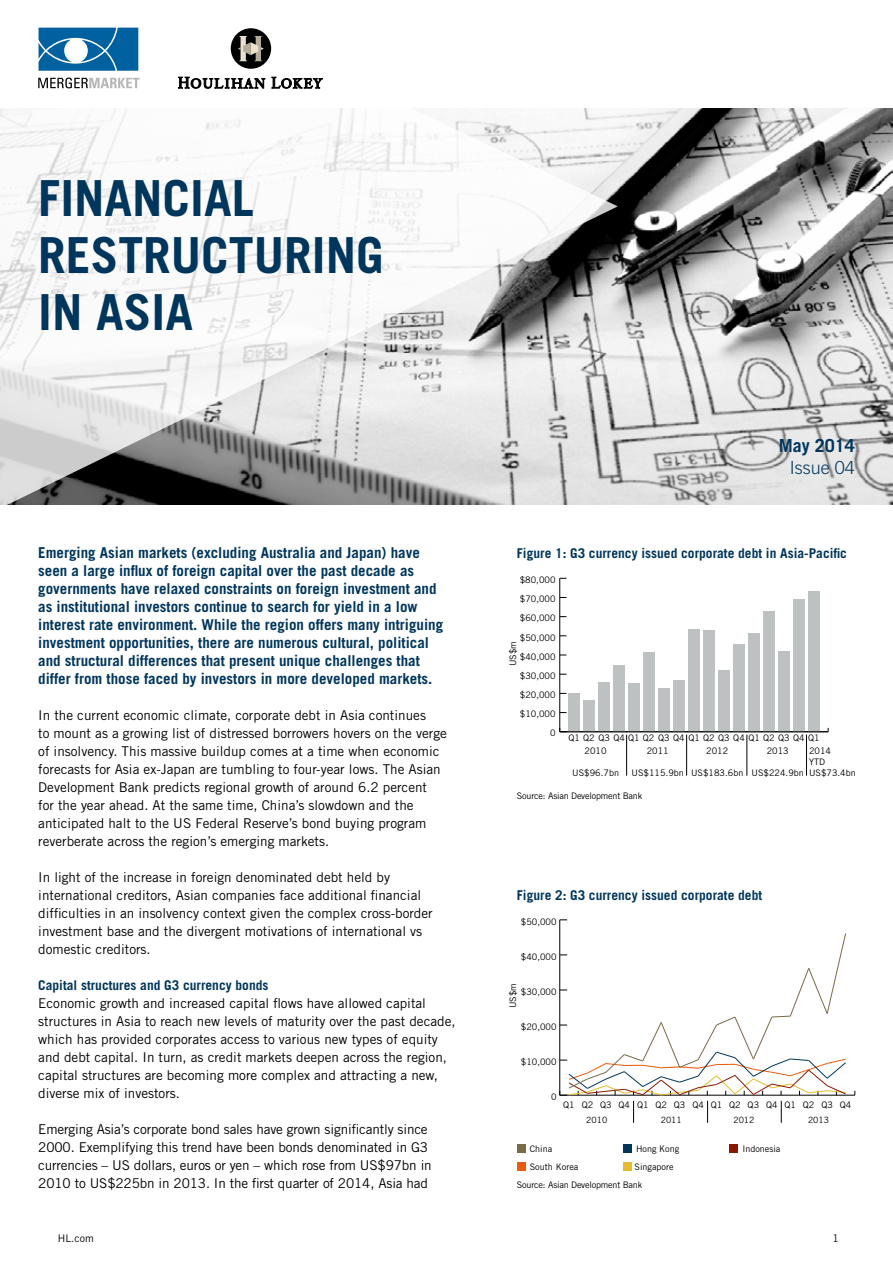
<style>
.page{position:relative;width:893px;height:1263px;background:#fff}
.page>*{position:absolute;margin:0;border:0;box-sizing:border-box;transform-origin:0 0}
.t1{font:700 49.65px/57px "Trade Gothic LT Std";color:#00365c}
.t2{font:700 18px "Trade Gothic LT Std";color:#00365c}
.t3{font:300 18px "Trade Gothic LT Std";color:#00365c}
.t4{font:700 15px/18px "Trade Gothic LT Std";color:#00365c}
.t5{font:13.5px/18px "Trade Gothic LT Std";color:#000}
.t6{font:700 13.5px "Trade Gothic LT Std";color:#00365c}
.t7{font:10.5px "Trade Gothic LT Std";color:#000}
.t8{font:9px/10.8px "Trade Gothic LT Std";color:#000}
.t9{font:9px "Trade Gothic LT Std";letter-spacing:-.02em;color:#000}
.t10{font:8.7px "Trade Gothic LT Std";color:#000}
</style>
<div class="page">
<svg style="left:178px;top:77px;width:87px;height:11px"></svg>
<svg style="left:272px;top:77px;width:51px;height:11px"></svg>
<div style="left:231px;top:28px;width:40px;height:41px;background:#000;border-radius:50%"></div>
<svg style="left:238px;top:36px;width:26px;height:25px"></svg>
<svg style="left:39px;top:28px;width:99px;height:43px;background:#2d7db1"></svg>
<svg style="left:38px;top:78px;width:102px;height:10px"></svg>
<img style="left:618px;top:108px;width:275px;height:396px">
<svg style="left:0;top:108px;width:618px;height:397px;fill:#f3f3f3"></svg>
<hr style="left:559px;top:578px;width:1px;height:154px;background:#000">
<div style="left:808px;top:591px;width:12px;height:141px;background:#bec1c2"></div>
<div style="left:793px;top:599px;width:12px;height:133px;background:#bec1c2"></div>
<div style="left:778px;top:651px;width:12px;height:81px;background:#bec1c2"></div>
<div style="left:763px;top:611px;width:12px;height:121px;background:#bec1c2"></div>
<div style="left:748px;top:633px;width:12px;height:99px;background:#bec1c2"></div>
<div style="left:733px;top:645px;width:12px;height:87px;background:#bec1c2"></div>
<div style="left:718px;top:671px;width:12px;height:61px;background:#bec1c2"></div>
<div style="left:703px;top:630px;width:12px;height:102px;background:#bec1c2"></div>
<div style="left:688px;top:629px;width:12px;height:103px;background:#bec1c2"></div>
<div style="left:673px;top:680px;width:12px;height:52px;background:#bec1c2"></div>
<div style="left:658px;top:688px;width:12px;height:44px;background:#bec1c2"></div>
<div style="left:643px;top:653px;width:12px;height:79px;background:#bec1c2"></div>
<div style="left:628px;top:684px;width:12px;height:48px;background:#bec1c2"></div>
<div style="left:613px;top:665px;width:12px;height:67px;background:#bec1c2"></div>
<div style="left:598px;top:682px;width:12px;height:50px;background:#bec1c2"></div>
<div style="left:583px;top:701px;width:12px;height:31px;background:#bec1c2"></div>
<div style="left:568px;top:693px;width:12px;height:39px;background:#bec1c2"></div>
<hr style="left:560px;top:731px;width:268px;height:1px;background:#000">
<hr style="left:626px;top:735px;width:1px;height:41px;background:#000">
<hr style="left:686px;top:735px;width:1px;height:41px;background:#000">
<hr style="left:747px;top:735px;width:1px;height:41px;background:#000">
<hr style="left:806px;top:735px;width:1px;height:41px;background:#000">
<div style="left:517px;top:1144px;width:8px;height:8px;background:#796a48"></div>
<div style="left:623px;top:1144px;width:8px;height:8px;background:#00365c"></div>
<div style="left:730px;top:1144px;width:8px;height:8px;background:#8a1702"></div>
<div style="left:517px;top:1162px;width:8px;height:8px;background:#ea5b0b"></div>
<div style="left:623px;top:1162px;width:8px;height:8px;background:#e8ba2f"></div>
<hr style="left:560px;top:1095px;width:295px;height:1px;background:#000">
<hr style="left:559px;top:920px;width:1px;height:175px;background:#000">
<svg style="left:559px;top:933px;width:287px;height:190px"></svg>
<h1 class="t1" style="left:38px;top:169px;width:347px">Financial restructuring in asia</h1>
<p class="t4" style="left:38px;top:543px;width:407px">Emerging Asian markets (excluding Australia and Japan) have seen a large influx of foreign capital over the past decade as governments have relaxed constraints on foreign investment and as institutional investors continue to search for yield in a low interest rate environment. While the region offers many intriguing investment opportunities, there are numerous cultural, political and structural differences that present unique challenges that differ from those faced by investors in more developed markets.</p>
<p class="t5" style="left:38px;top:706px;width:410px">In the current economic climate, corporate debt in Asia continues<br>to mount as a growing list of distressed borrowers hovers on the verge of insolvency. This massive buildup comes at a time when economic forecasts for Asia ex-Japan are tumbling to four-year lows. The Asian Development Bank predicts regional growth of around 6.2 percent<br>for the year ahead. At the same time, China’s slowdown and the anticipated halt to the US Federal Reserve’s bond buying program reverberate across the region’s emerging markets.</p>
<p class="t5" style="left:38px;top:868px;width:396px">In light of the increase in foreign denominated debt held by international creditors, Asian companies face additional financial difficulties in an insolvency context given the complex cross-border investment base and the divergent motivations of international vs domestic creditors.</p>
<p class="t6" style="left:38px;top:977px;width:232px">Capital structures and G3 currency bonds</p>
<p class="t5" style="left:38px;top:994px;width:419px">Economic growth and increased capital flows have allowed capital structures in Asia to reach new levels of maturity over the past decade, which has provided corporates access to various new types of equity and debt capital. In turn, as credit markets deepen across the region, capital structures are becoming more complex and attracting a new, diverse mix of investors.</p>
<p class="t5" style="left:38px;top:1120px;width:395px">Emerging Asia’s corporate bond sales have grown significantly since 2000. Exemplifying this trend have been bonds denominated in G3 currencies – US dollars, euros or yen – which rose from US$97bn in 2010 to US$225bn in 2013. In the first quarter of 2014, Asia had</p>
<h2 class="t2" style="left:779px;top:435px;width:78px">May 2014</h2>
<h2 class="t3" style="left:790px;top:457px;width:67px">Issue 04</h2>
<p class="t6" style="left:517px;top:545px;width:332px">Figure 1: G3 currency issued corporate debt in Asia-Pacific</p>
<p class="t8" style="left:520px;top:574px;width:37px">$80,000</p>
<p class="t8" style="left:520px;top:593px;width:37px">$70,000</p>
<p class="t8" style="left:520px;top:613px;width:37px">$60,000</p>
<p class="t8" style="left:520px;top:632px;width:37px">$50,000</p>
<p class="t8" style="left:507px;top:666px;width:26px;rotate:-90deg">US$m</p>
<p class="t8" style="left:520px;top:651px;width:37px">$40,000</p>
<p class="t8" style="left:520px;top:670px;width:37px">$30,000</p>
<p class="t8" style="left:520px;top:689px;width:37px">$20,000</p>
<p class="t8" style="left:520px;top:708px;width:37px">$10,000</p>
<p class="t8" style="left:550px;top:728px;width:7px">0</p>
<p class="t8" style="left:585px;top:732px;width:236px;line-height:12.6px;text-indent:-16px">Q1 Q2 Q3 Q4 Q1 Q2 Q3 Q4 Q1 Q2 Q3 Q4 Q1 Q2 Q3 Q4 Q1<br>2010</p>
<p class="t8" style="left:572px;top:767px;width:48px">US$96.7bn</p>
<p class="t8" style="left:647px;top:745px;width:23px">2011</p>
<p class="t8" style="left:632px;top:767px;width:54px">US$115.9bn</p>
<p class="t8" style="left:706px;top:745px;width:23px">2012</p>
<p class="t8" style="left:691px;top:767px;width:54px">US$183.6bn</p>
<p class="t8" style="left:767px;top:745px;width:23px">2013</p>
<p class="t8" style="left:752px;top:767px;width:54px">US$224.9bn</p>
<p class="t8" style="left:809px;top:745px;width:48px">2014<br>YTD<br>US$73.4bn</p>
<p class="t9" style="left:517px;top:790px;width:127px">Source: Asian Development Bank</p>
<p class="t6" style="left:517px;top:887px;width:247px">Figure 2: G3 currency issued corporate debt</p>
<p class="t8" style="left:521px;top:916px;width:37px">$50,000</p>
<p class="t8" style="left:521px;top:951px;width:37px">$40,000</p>
<p class="t8" style="left:507px;top:1008px;width:26px;rotate:-90deg">US$m</p>
<p class="t8" style="left:521px;top:986px;width:37px">$30,000</p>
<p class="t8" style="left:521px;top:1021px;width:37px">$20,000</p>
<p class="t8" style="left:521px;top:1056px;width:37px">$10,000</p>
<p class="t8" style="left:551px;top:1092px;width:7px">0</p>
<p class="t8" style="left:563px;top:1099px;width:290px">Q1 Q2 Q3 Q4 Q1 Q2 Q3 Q4 Q1 Q2 Q3 Q4 Q1 Q2 Q3 Q4</p>
<p class="t10" style="left:586px;top:1114px;width:23px">2010</p>
<p class="t10" style="left:661px;top:1114px;width:23px">2011</p>
<p class="t10" style="left:733px;top:1114px;width:23px">2012</p>
<p class="t10" style="left:808px;top:1114px;width:23px">2013</p>
<p class="t8" style="left:530px;top:1143px;width:24px">China</p>
<p class="t8" style="left:636px;top:1143px;width:45px">Hong Kong</p>
<p class="t8" style="left:742px;top:1143px;width:40px">Indonesia</p>
<p class="t8" style="left:530px;top:1161px;width:50px">South Korea</p>
<p class="t8" style="left:635px;top:1161px;width:41px">Singapore</p>
<p class="t9" style="left:517px;top:1179px;width:127px">Source: Asian Development Bank</p>
<p class="t7" style="left:58px;top:1232px;width:37px">HL.com</p>
<p class="t7" style="left:832px;top:1232px;width:8px">1</p>
</div>
